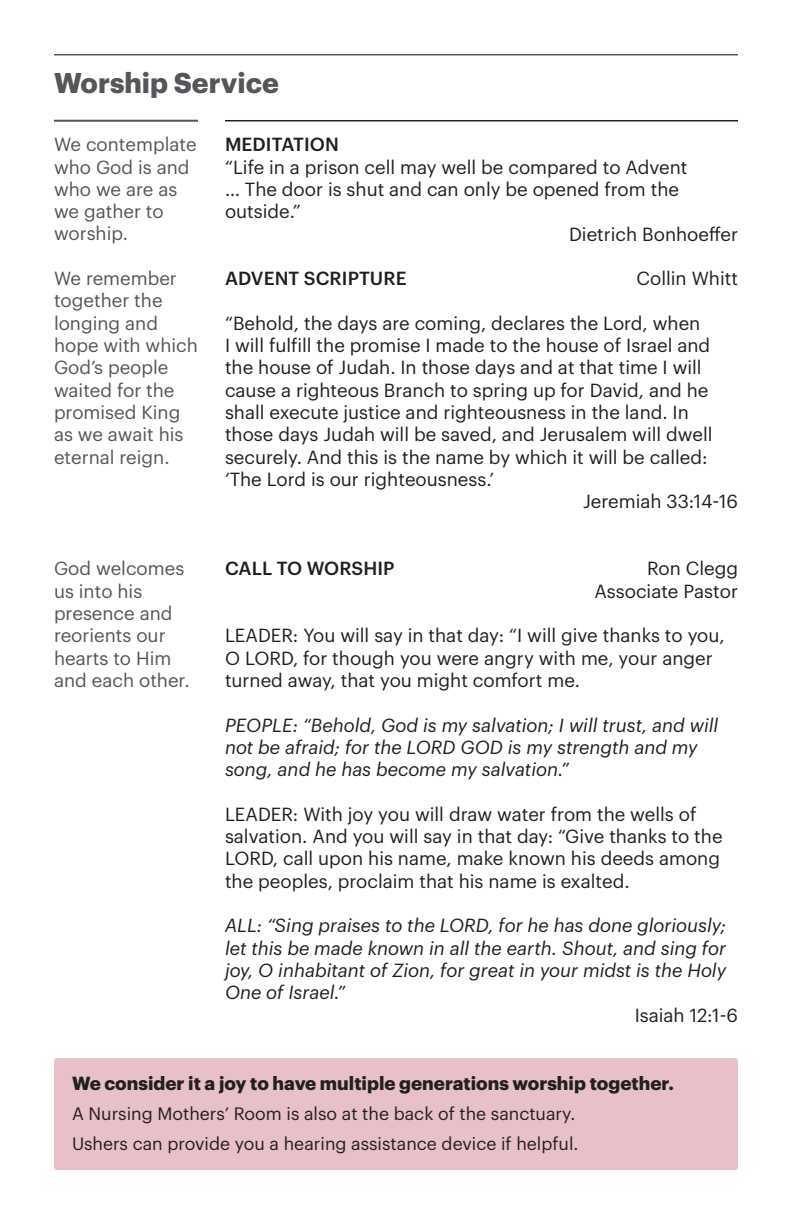
<style>
.page{position:relative;width:792px;height:1224px;background:#fff}
.page>*{position:absolute;margin:0;border:0;box-sizing:border-box;transform-origin:0 0}
.t1{font:700 28px "Graphik";color:#555659}
.t2{font:18.6px/22.4px "Graphik";color:#231f20}
.t3{font:italic 18.6px/22.4px "Graphik";color:#231f20}
.t4{font:18.6px/22.4px "Graphik";color:#555659}
.t5{font:700 18.6px "Graphik";color:#231f20}
.t6{font:500 18.6px "Graphik";letter-spacing:.005em;color:#231f20}
.t7{font:17.6px "Graphik";color:#231f20}
</style>
<div class="page">
<hr style="left:54px;top:120px;width:144px;height:2px;background:#555659">
<hr style="left:225px;top:120px;width:513px;height:1px;background:#231f20">
<hr style="left:54px;top:54px;width:684px;height:2px;background:#555659">
<div style="left:54px;top:1058px;width:684px;height:112px;background:#e7c0c9;border-radius:3px"></div>
<p class="t1" style="left:54px;top:61px;width:226px">Worship Service</p>
<p class="t4" style="left:54px;top:132px;width:144px">We contemplate who God is and who we are as we gather to worship.</p>
<p class="t4" style="left:54px;top:266px;width:146px">We remember together the longing and hope with which<br>God’s people waited for the promised King as we await his eternal reign.</p>
<p class="t4" style="left:54px;top:556px;width:137px">God welcomes us into his presence and reorients our hearts to Him and each other.</p>
<p class="t6" style="left:225px;top:130px;width:115px">MEDITATION</p>
<p class="t2" style="left:225px;top:154px;width:464px">“Life in a prison cell may well be compared to Advent … The door is shut and can only be opened from the outside.”</p>
<p class="t2" style="left:569px;top:221px;width:170px">Dietrich Bonhoeffer</p>
<p class="t6" style="left:225px;top:264px;width:183px">ADVENT SCRIPTURE</p>
<p class="t2" style="left:637px;top:266px;width:103px">Collin Whitt</p>
<p class="t2" style="left:225px;top:310px;width:489px">“Behold, the days are coming, declares the Lord, when<br>I will fulfill the promise I made to the house of Israel and the house of Judah. In those days and at that time I will cause a righteous Branch to spring up for David, and he shall execute justice and righteousness in the land. In those days Judah will be saved, and Jerusalem will dwell securely. And this is the name by which it will be called: ‘The Lord is our righteousness.’</p>
<p class="t2" style="left:583px;top:489px;width:156px">Jeremiah 33:14-16</p>
<p class="t6" style="left:225px;top:554px;width:171px">CALL TO WORSHIP</p>
<p class="t2" style="left:594px;top:556px;width:145px;text-align:right">Ron Clegg<br>Associate Pastor</p>
<p class="t2" style="left:225px;top:623px;width:501px">LEADER: You will say in that day: “I will give thanks to you,<br>O LORD, for though you were angry with me, your anger turned away, that you might comfort me.</p>
<p class="t3" style="left:225px;top:712px;width:495px">PEOPLE: “Behold, God is my salvation; I will trust, and will not be afraid; for the LORD GOD is my strength and my song, and he has become my salvation.”</p>
<p class="t2" style="left:225px;top:801px;width:499px">LEADER: With joy you will draw water from the wells of salvation. And you will say in that day: “Give thanks to the LORD, call upon his name, make known his deeds among the peoples, proclaim that his name is exalted.</p>
<p class="t3" style="left:225px;top:913px;width:503px;text-align:justify">ALL: “Sing praises to the LORD, for he has done gloriously; let this be made known in all the earth. Shout, and sing for joy, O inhabitant of Zion, for great in your midst is the Holy One of Israel.”</p>
<p class="t2" style="left:635px;top:1002px;width:105px">Isaiah 12:1-6</p>
<p class="t5" style="left:72px;top:1069px;width:603px">We consider it a joy to have multiple generations worship together.</p>
<p class="t7" style="left:72px;top:1101px;width:505px">A Nursing Mothers’ Room is also at the back of the sanctuary.</p>
<p class="t7" style="left:72px;top:1131px;width:508px">Ushers can provide you a hearing assistance device if helpful.</p>
</div>
